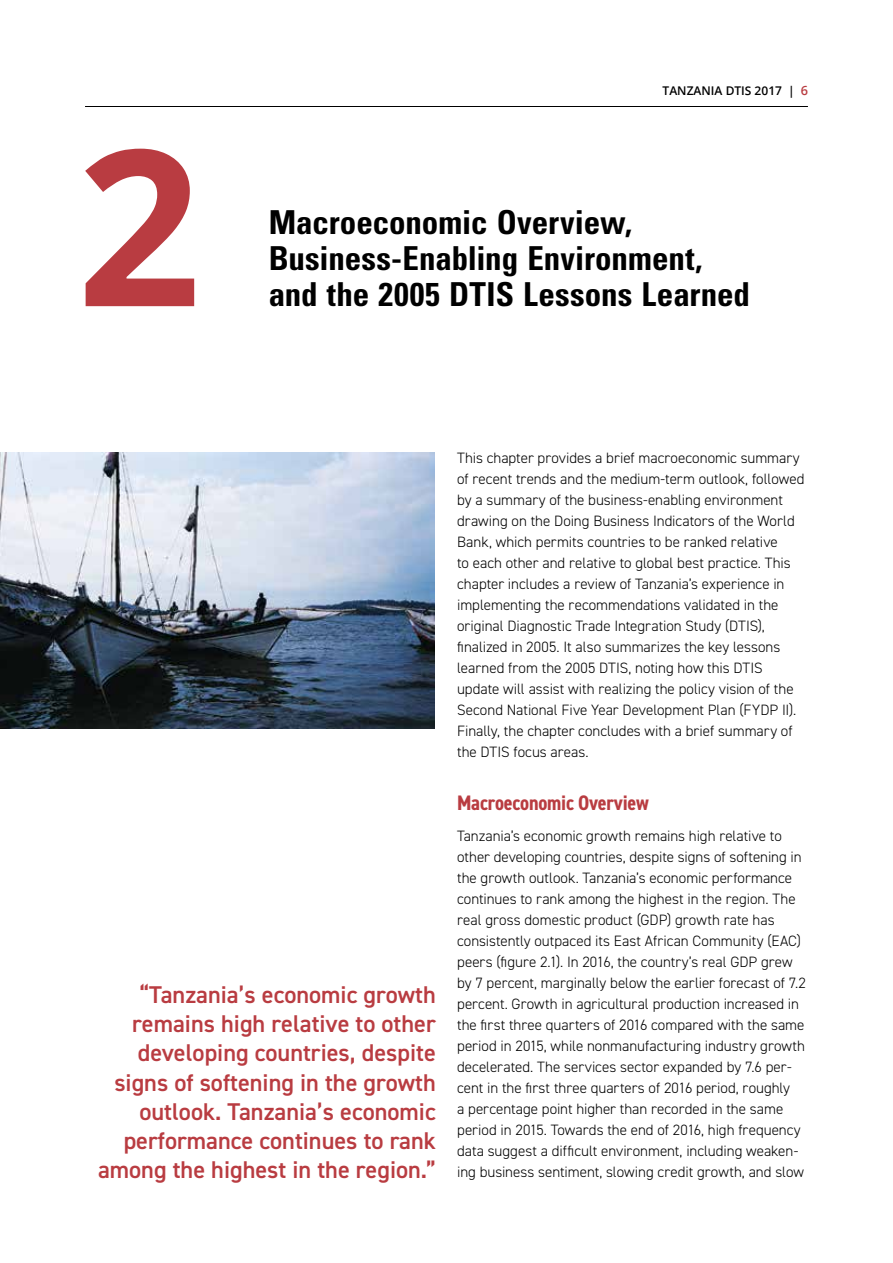
<style>
.page{position:relative;width:893px;height:1263px;background:#fff}
.page>*{position:absolute;margin:0;border:0;box-sizing:border-box;transform-origin:0 0}
.t1{font:700 217.5px "Open Sans";color:#b93c41}
.t2{font:700 condensed 33px/36.3px "Univers";letter-spacing:-.005em;color:#000}
.t3{font:600 24.3px/29.1px "DIN2014";color:#b93c41;text-align:right}
.t4{font:700 condensed 21px "DIN2014";letter-spacing:-.01em;color:#b93c41}
.t5{font:300 15px/21px "DIN2014";color:#000}
.t6{font:600 12px "Open Sans";color:#000}
.s1{font-size:12.75px;color:#b93c41}
</style>
<div class="page">
<hr style="left:85px;top:106px;width:723px;height:1px;background:#000">
<img style="left:0;top:453px;width:434px;height:276px">
<h1 class="t1" style="left:77px;top:74px;width:126px">2</h1>
<p class="t6" style="left:663px;top:82px;width:9px">TAN</p>
<p class="t6" style="left:687px;top:82px;width:16px">ZANIA</p>
<p class="t6" style="left:726px;top:82px;width:84px">DTIS 2017 | <span class="s1">6</span></p>
<h2 class="t2" style="left:269px;top:203px;width:483px">Macroeconomic Overview,<br>Business-Enabling Environment, and the 2005 DTIS Lessons Learned</h2>
<h3 class="t3" style="left:98px;top:980px;width:339px">“Tanzania’s economic growth remains high relative to other developing countries, despite signs of softening in the growth outlook. Tanzania’s economic performance continues to rank among the highest in the region.”</h3>
<p class="t5" style="left:457px;top:448px;width:349px">This chapter provides a brief macroeconomic summary of recent trends and the medium-term outlook, followed by a summary of the business-enabling environment drawing on the Doing Business Indicators of the World Bank, which permits countries to be ranked relative<br>to each other and relative to global best practice. This chapter includes a review of Tanzania’s experience in implementing the recommendations validated in the original Diagnostic Trade Integration Study (DTIS), finalized in 2005. It also summarizes the key lessons learned from the 2005 DTIS, noting how this DTIS update will assist with realizing the policy vision of the Second National Five Year Development Plan (FYDP II).<br>Finally, the chapter concludes with a brief summary of the DTIS focus areas.</p>
<h3 class="t4" style="left:457px;top:788px;width:193px">Macroeconomic Overview</h3>
<p class="t5" style="left:457px;top:826px;width:350px">Tanzania’s economic growth remains high relative to other developing countries, despite signs of softening in the growth outlook. Tanzania’s economic performance continues to rank among the highest in the region. The real gross domestic product (GDP) growth rate has consistently outpaced its East African Community (EAC) peers (figure 2.1). In 2016, the country’s real GDP grew by 7 percent, marginally below the earlier forecast of 7.2 percent. Growth in agricultural production increased in the first three quarters of 2016 compared with the same period in 2015, while nonmanufacturing industry growth decelerated. The services sector expanded by 7.6 per&shy;cent in the first three quarters of 2016 period, roughly<br>a percentage point higher than recorded in the same period in 2015. Towards the end of 2016, high frequency data suggest a difficult environment, including weaken&shy;ing business sentiment, slowing credit growth, and slow</p>
</div>
